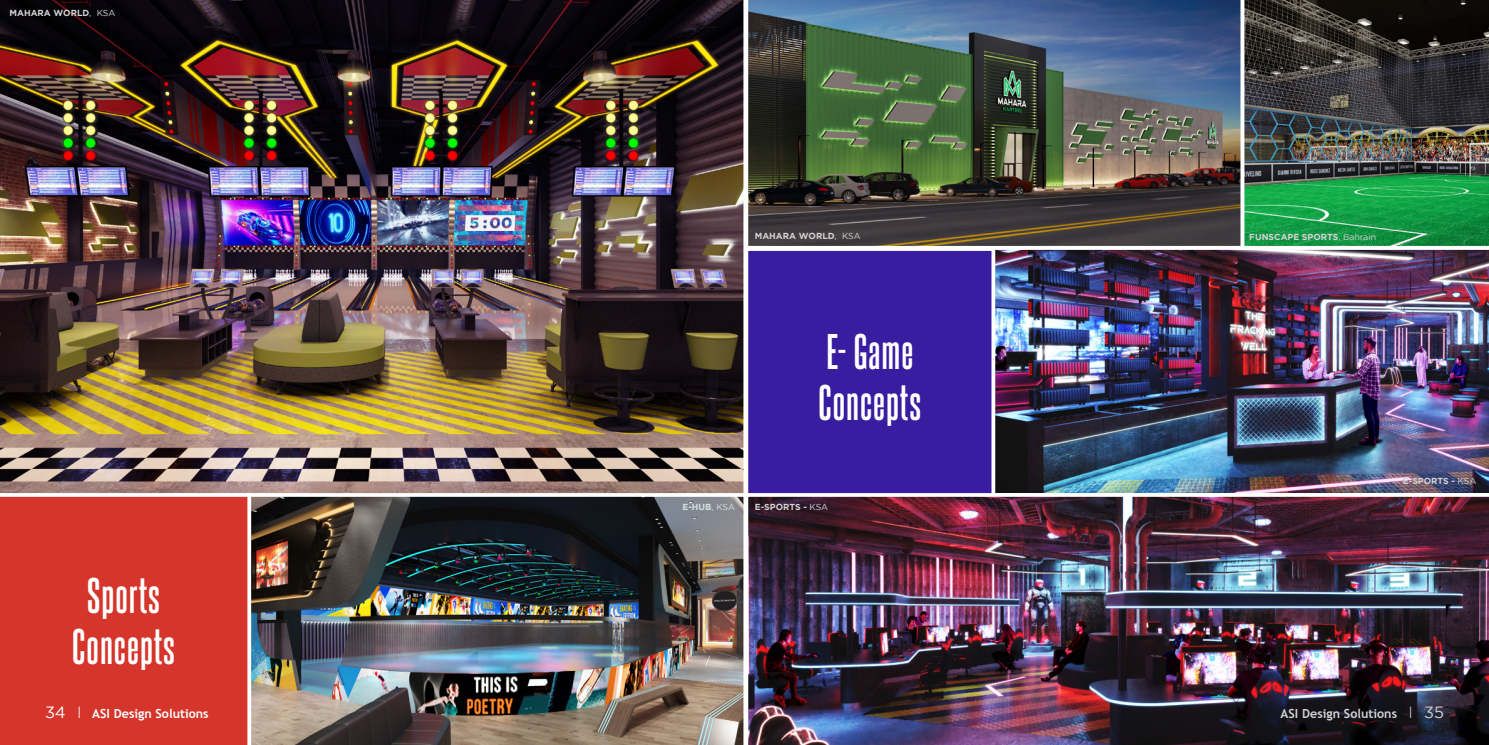
<style>
.page{position:relative;width:1489px;height:745px;background:#fff}
.page>*{position:absolute;margin:0;border:0;box-sizing:border-box;transform-origin:0 0}
.t1{font:700 42.5px/51px "Steelfish Rg";letter-spacing:.025em;color:#fff}
.t2{font:700 12.5px "Trebuchet MS";color:#d1d3d4}
.t3{font:700 12.5px "Trebuchet MS";color:#fff}
.t4{font:700 8.75px "Gotham";color:#d1d3d4}
.t5{font:700 8.75px "Gotham";color:#d2e2df}
.s1{font-weight:400}
.s2{font-family:"Gotham";font-weight:400;font-size:16.25px}
.s3{font-family:"Gotham";font-weight:300;font-size:16.25px}
</style>
<div class="page">
<img style="left:995px;top:249px;width:493px;height:243px">
<div style="left:744px;top:247px;width:251px;height:250px;background:#381da1;border:4px solid #fff"></div>
<img style="left:747px;top:492px;width:741px;height:252px">
<img style="left:747px;top:0;width:493px;height:249px">
<img style="left:1240px;top:0;width:248px;height:246px">
<img style="left:0;top:0;width:747px;height:492px">
<img style="left:251px;top:492px;width:496px;height:252px">
<div style="left:0;top:492px;width:251px;height:252px;background:#d5352b"></div>
<p class="t4" style="left:9px;top:8px;width:107px">MAHARA WORLD<span class="s1">, KSA</span></p>
<h1 class="t1" style="left:72px;top:566px;width:104px;text-align:center">Sports<br>Concepts</h1>
<h2 class="t3" style="left:45px;top:705px;width:165px"><span class="s2">34</span> <span class="s3">I</span> ASI Design Solutions</h2>
<p class="t4" style="left:754px;top:231px;width:107px">MAHARA WORLD<span class="s1">, KSA</span></p>
<p class="t4" style="left:1249px;top:232px;width:128px">FUNSCAPE SPORTS<span class="s1">, Bahrain</span></p>
<h1 class="t1" style="left:818px;top:322px;width:104px">E- Game<br>Concepts</h1>
<p class="t5" style="left:682px;top:501px;width:54px">E-HUB<span class="s1">, KSA</span></p>
<p class="t4" style="left:754px;top:501px;width:75px">E-SPORTS - <span class="s1">KSA</span></p>
<p class="t4" style="left:1402px;top:476px;width:75px">E-SPORTS - <span class="s1">KSA</span></p>
<h2 class="t2" style="left:1280px;top:705px;width:165px">ASI Design Solutions <span class="s3">I</span> <span class="s2">35</span></h2>
</div>
